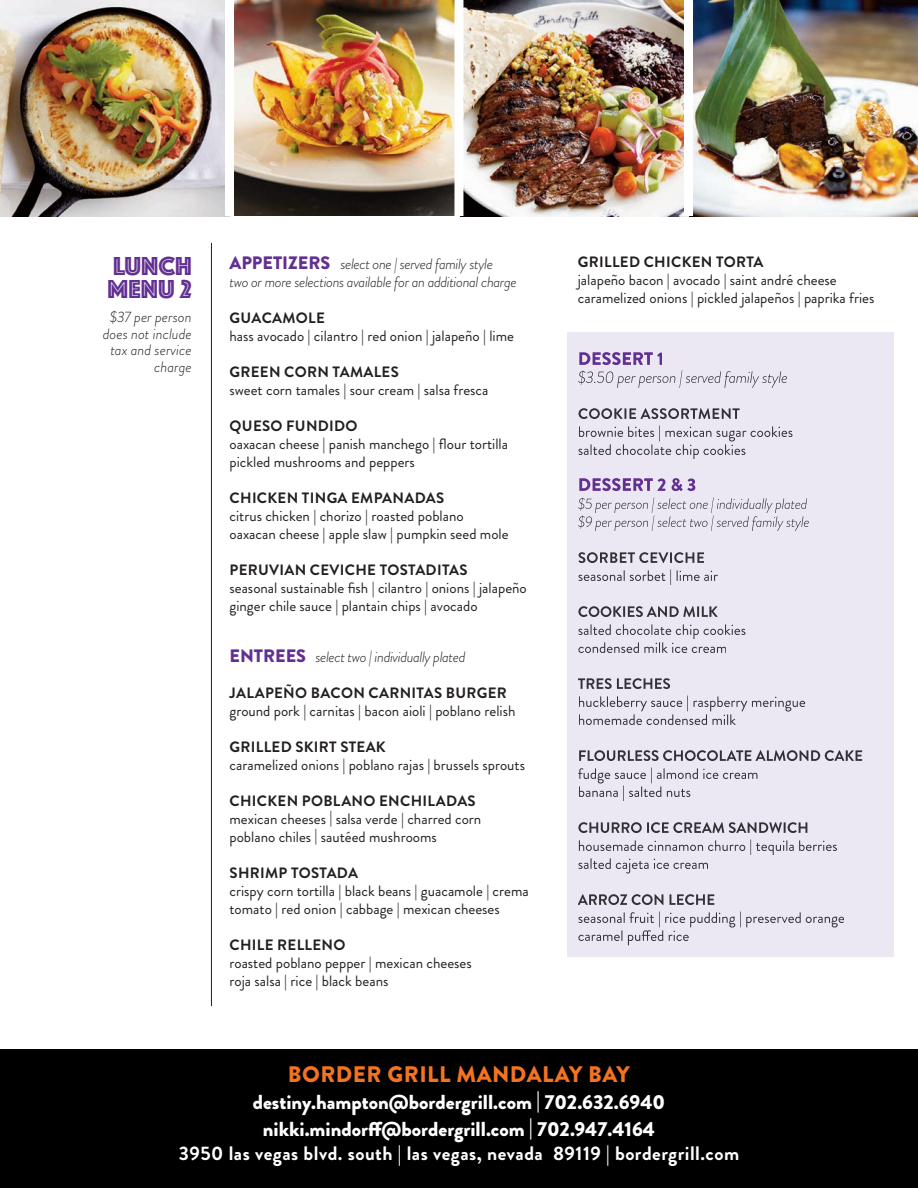
<style>
.page{position:relative;width:918px;height:1188px;background:#fff}
.page>*{position:absolute;margin:0;border:0;box-sizing:border-box;transform-origin:0 0}
.t1{font:27px/23.4px "Phosphate Pro Inline";color:#622f92}
.t2{font:900 22.5px "Brandon Grotesque";letter-spacing:.02em;color:#f47321}
.t3{font:900 20.25px/27px "Brandon Grotesque";color:#fff;text-align:center}
.t4{font:700 19.5px "Brandon Grotesque";letter-spacing:.025em;color:#fff}
.t5{font:15px/18px "Brandon Grotesque";color:#231f20}
.t6{font:700 15px "Brandon Grotesque";letter-spacing:.02em;color:#231f20}
.t7{font:italic 300 15px/18px "Brandon Grotesque";letter-spacing:-.025em;color:#231f20}
.t8{font:italic 300 15px/16.5px "Brandon Grotesque";color:#231f20;text-align:right}
.s1{font-weight:900;font-style:normal;font-size:18px;color:#622f92}
</style>
<div class="page">
<img style="left:693px;top:0;width:225px;height:216px">
<img style="left:234px;top:0;width:220px;height:216px">
<img style="left:463px;top:0;width:221px;height:216px">
<img style="left:0;top:0;width:225px;height:216px">
<div style="left:0;top:1050px;width:918px;height:138px;background:#000"></div>
<hr style="left:211px;top:243px;width:1px;height:763px;background:#231f20">
<div style="left:567px;top:332px;width:327px;height:625px;background:#ebe7f3"></div>
<svg style="left:578px;top:352px;width:84px;height:36px"></svg>
<svg style="left:579px;top:408px;width:119px;height:11px"></svg>
<svg style="left:579px;top:426px;width:70px;height:11px"></svg>
<svg style="left:578px;top:444px;width:65px;height:11px"></svg>
<svg style="left:579px;top:478px;width:116px;height:13px"></svg>
<svg style="left:578px;top:498px;width:57px;height:33px"></svg>
<svg style="left:579px;top:552px;width:115px;height:11px"></svg>
<svg style="left:578px;top:570px;width:63px;height:11px"></svg>
<svg style="left:578px;top:606px;width:130px;height:11px"></svg>
<svg style="left:578px;top:624px;width:65px;height:11px"></svg>
<svg style="left:578px;top:642px;width:73px;height:11px"></svg>
<svg style="left:578px;top:678px;width:92px;height:11px"></svg>
<svg style="left:579px;top:696px;width:73px;height:29px"></svg>
<svg style="left:579px;top:750px;width:117px;height:11px"></svg>
<svg style="left:578px;top:768px;width:61px;height:33px"></svg>
<svg style="left:578px;top:822px;width:123px;height:11px"></svg>
<svg style="left:579px;top:840px;width:64px;height:11px"></svg>
<svg style="left:578px;top:858px;width:55px;height:16px"></svg>
<svg style="left:578px;top:894px;width:127px;height:11px"></svg>
<svg style="left:578px;top:912px;width:58px;height:11px"></svg>
<svg style="left:578px;top:930px;width:66px;height:15px"></svg>
<h1 class="t1" style="left:108px;top:257px;width:86px">LUNCH<br>MENU 2</h1>
<p class="t8" style="left:103px;top:311px;width:90px">$37 per person does not include tax and service charge</p>
<p class="t7" style="left:230px;top:257px;width:289px"><span class="s1">APPETIZERS</span> select one | served family style<br>two or more selections available for an additional charge</p>
<p class="t6" style="left:230px;top:313px;width:97px">GUACAMOLE</p>
<p class="t5" style="left:230px;top:329px;width:286px">hass avocado | cilantro | red onion | jalapeño | lime</p>
<p class="t6" style="left:230px;top:367px;width:171px">GREEN CORN TAMALES</p>
<p class="t5" style="left:230px;top:383px;width:261px">sweet corn tamales | sour cream | salsa fresca</p>
<p class="t6" style="left:230px;top:421px;width:130px">QUESO FUNDIDO</p>
<p class="t5" style="left:230px;top:437px;width:280px">oaxacan cheese | panish manchego | flour tortilla pickled mushrooms and peppers</p>
<p class="t6" style="left:230px;top:493px;width:216px">CHICKEN TINGA EMPANADAS</p>
<p class="t5" style="left:230px;top:509px;width:281px">citrus chicken | chorizo | roasted poblano oaxacan cheese | apple slaw | pumpkin seed mole</p>
<p class="t6" style="left:230px;top:565px;width:240px">PERUVIAN CEVICHE TOSTADITAS</p>
<p class="t5" style="left:230px;top:581px;width:299px">seasonal sustainable fish | cilantro | onions | jalapeño ginger chile sauce | plantain chips | avocado</p>
<p class="t7" style="left:230px;top:650px;width:238px"><span class="s1">ENTREES</span> select two | individually plated</p>
<p class="t6" style="left:230px;top:688px;width:279px">JALAPEÑO BACON CARNITAS BURGER</p>
<p class="t5" style="left:229px;top:704px;width:288px">ground pork | carnitas | bacon aioli | poblano relish</p>
<p class="t6" style="left:230px;top:742px;width:158px">GRILLED SKIRT STEAK</p>
<p class="t5" style="left:229px;top:758px;width:297px">caramelized onions | poblano rajas | brussels sprouts</p>
<p class="t6" style="left:230px;top:796px;width:248px">CHICKEN POBLANO ENCHILADAS</p>
<p class="t5" style="left:229px;top:812px;width:253px">mexican cheeses | salsa verde | charred corn poblano chiles | sautéed mushrooms</p>
<p class="t6" style="left:230px;top:868px;width:130px">SHRIMP TOSTADA</p>
<p class="t5" style="left:229px;top:884px;width:301px">crispy corn tortilla | black beans | guacamole | crema tomato | red onion | cabbage | mexican cheeses</p>
<p class="t6" style="left:230px;top:940px;width:117px">CHILE RELLENO</p>
<p class="t5" style="left:229px;top:956px;width:244px">roasted poblano pepper | mexican cheeses roja salsa | rice | black beans</p>
<p class="t6" style="left:578px;top:257px;width:187px">GRILLED CHICKEN TORTA</p>
<p class="t5" style="left:578px;top:273px;width:298px">jalapeño bacon | avocado | saint andré cheese caramelized onions | pickled jalapeños | paprika fries</p>
<h2 class="t2" style="left:288px;top:1066px;width:343px">BORDER GRILL MANDALAY BAY</h2>
<h3 class="t3" style="left:253px;top:1091px;width:414px">destiny.hampton@bordergrill.com | 702.632.6940 nikki.mindorff@bordergrill.com | 702.947.4164</h3>
<h3 class="t4" style="left:179px;top:1146px;width:562px">3950 las vegas blvd. south | las vegas, nevada 89119 | bordergrill.com</h3>
</div>
